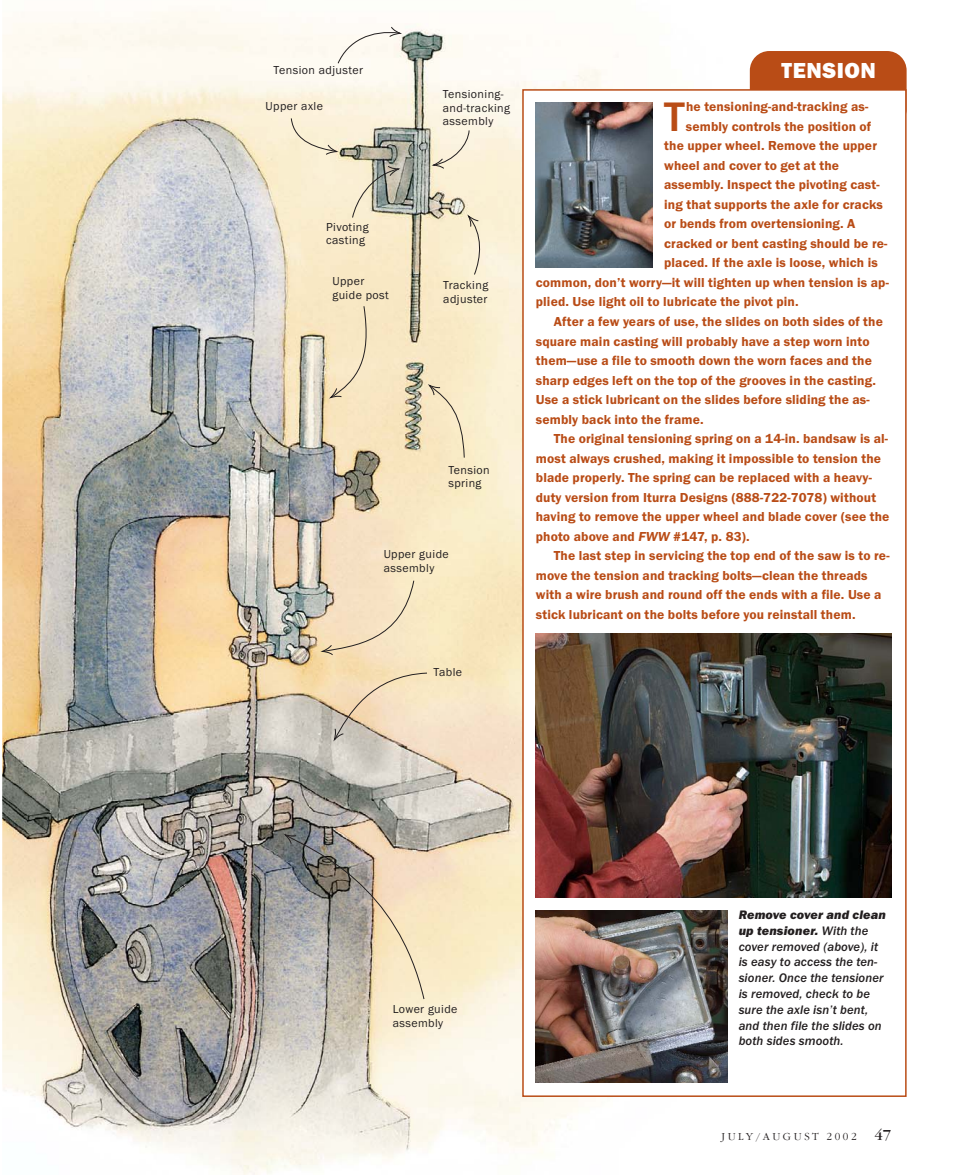
<style>
.page{position:relative;width:959px;height:1175px;background:#fff}
.page>*{position:absolute;margin:0;border:0;box-sizing:border-box;transform-origin:0 0}
.t1{font:500 42.75px "Franklin Gothic Itc T";color:#b94c16}
.t2{font:800 22.5px "Franklin Gothic Itc T";letter-spacing:.025em;color:#fff}
.t3{font:600 13.5px "Franklin Gothic Itc T";letter-spacing:.01em;color:#b94c16}
.t4{font:italic 500 12.75px/15.8px "Franklin Gothic Itc T";letter-spacing:.01em;color:#231f20}
.t5{font:12px/13.5px "Franklin Gothic Itc T";letter-spacing:.035em;color:#231f20}
.t6{font:10.5px "L Garamond";letter-spacing:.25em;color:#231f20}
.s1{font-style:italic}
.s2{font-weight:800}
.s3{font-family:"Garamond";font-size:15px}
</style>
<div class="page">
<img style="left:2px;top:10px;width:778px;height:1164px">
<div style="left:749px;top:51px;width:157px;height:78px;background:#b94c16;border-radius:20px"></div>
<div style="left:523px;top:90px;width:382px;height:1006px;background:#fff"></div>
<div style="left:522px;top:89px;width:384px;height:1007px;border:2px solid #b94c16"></div>
<img style="left:536px;top:633px;width:355px;height:264px">
<img style="left:536px;top:910px;width:191px;height:173px">
<img style="left:536px;top:102px;width:116px;height:165px">
<svg style="left:337px;top:26px;width:66px;height:38px"></svg>
<svg style="left:290px;top:118px;width:49px;height:37px;background:#f0e6cc"></svg>
<svg style="left:430px;top:130px;width:40px;height:39px;background:#efe6d0"></svg>
<svg style="left:466px;top:214px;width:17px;height:61px"></svg>
<svg style="left:328px;top:305px;width:44px;height:94px;background:#f1e1be"></svg>
<svg style="left:427px;top:383px;width:38px;height:75px;background:#f0e1be"></svg>
<svg style="left:319px;top:580px;width:95px;height:76px;background:#eddabb"></svg>
<svg style="left:333px;top:672px;width:95px;height:70px;background:#e8d4b7"></svg>
<img style="left:283px;top:833px;width:142px;height:167px">
<svg style="left:351px;top:165px;width:50px;height:53px;background:#c2beab"></svg>
<p class="t5" style="left:274px;top:65px;width:91px">Tension adjuster</p>
<p class="t5" style="left:265px;top:101px;width:59px">Upper axle</p>
<p class="t5" style="left:326px;top:221px;width:44px">Pivoting casting</p>
<p class="t5" style="left:443px;top:88px;width:69px">Tensioning&shy;and-tracking assembly</p>
<p class="t5" style="left:332px;top:275px;width:58px">Upper guide post</p>
<p class="t5" style="left:443px;top:280px;width:46px">Tracking adjuster</p>
<p class="t5" style="left:448px;top:464px;width:43px">Tension spring</p>
<p class="t5" style="left:384px;top:548px;width:67px">Upper guide assembly</p>
<p class="t5" style="left:433px;top:666px;width:30px">Table</p>
<h2 class="t2" style="left:781px;top:63px;width:96px">TENSION</h2>
<h1 class="t1" style="left:664px;top:103px;width:22px">T</h1>
<p class="t3" style="left:686px;top:103px;width:183px">he tensioning-and-tracking as-</p>
<p class="t3" style="left:686px;top:122px;width:187px">sembly controls the position of</p>
<p class="t3" style="left:664px;top:142px;width:214px">the upper wheel. Remove the upper</p>
<p class="t3" style="left:664px;top:161px;width:176px">wheel and cover to get at the</p>
<p class="t3" style="left:664px;top:181px;width:217px">assembly. Inspect the pivoting cast-</p>
<p class="t3" style="left:664px;top:200px;width:220px">ing that supports the axle for cracks</p>
<p class="t3" style="left:664px;top:220px;width:193px">or bends from overtensioning. A</p>
<p class="t3" style="left:664px;top:239px;width:225px">cracked or bent casting should be re-</p>
<p class="t3" style="left:664px;top:259px;width:215px">placed. If the axle is loose, which is</p>
<p class="t3" style="left:536px;top:278px;width:354px">common, don’t worry—it will tighten up when tension is ap-</p>
<p class="t3" style="left:536px;top:298px;width:264px">plied. Use light oil to lubricate the pivot pin.</p>
<p class="t3" style="left:554px;top:317px;width:330px">After a few years of use, the slides on both sides of the</p>
<p class="t3" style="left:536px;top:337px;width:335px">square main casting will probably have a step worn into</p>
<p class="t3" style="left:536px;top:356px;width:337px">them—use a file to smooth down the worn faces and the</p>
<p class="t3" style="left:536px;top:376px;width:341px">sharp edges left on the top of the grooves in the casting.</p>
<p class="t3" style="left:536px;top:395px;width:335px">Use a stick lubricant on the slides before sliding the as-</p>
<p class="t3" style="left:536px;top:415px;width:169px">sembly back into the frame.</p>
<p class="t3" style="left:554px;top:434px;width:335px">The original tensioning spring on a 14-in. bandsaw is al-</p>
<p class="t3" style="left:536px;top:454px;width:347px">most always crushed, making it impossible to tension the</p>
<p class="t3" style="left:536px;top:473px;width:337px">blade properly. The spring can be replaced with a heavy-</p>
<p class="t3" style="left:536px;top:493px;width:342px">duty version from Iturra Designs (888-722-7078) without</p>
<p class="t3" style="left:536px;top:512px;width:355px">having to remove the upper wheel and blade cover (see the</p>
<p class="t3" style="left:536px;top:532px;width:215px">photo above and <span class="s1">FWW</span> #147, p. 83).</p>
<p class="t3" style="left:554px;top:551px;width:337px">The last step in servicing the top end of the saw is to re-</p>
<p class="t3" style="left:536px;top:571px;width:333px">move the tension and tracking bolts—clean the threads</p>
<p class="t3" style="left:536px;top:590px;width:347px">with a wire brush and round off the ends with a file. Use a</p>
<p class="t3" style="left:536px;top:610px;width:321px">stick lubricant on the bolts before you reinstall them.</p>
<p class="t5" style="left:392px;top:1003px;width:66px">Lower guide assembly</p>
<p class="t4" style="left:738px;top:908px;width:149px"><span class="s2">Remove cover and clean up tensioner.</span> With the cover removed (above), it is easy to access the ten&shy;sioner. Once the tensioner is removed, check to be sure the axle isn’t bent, and then file the slides on both sides smooth.</p>
<p class="t6" style="left:721px;top:1131px;width:171px">JULY/AUGUST 2002 <span class="s3">47</span></p>
</div>
